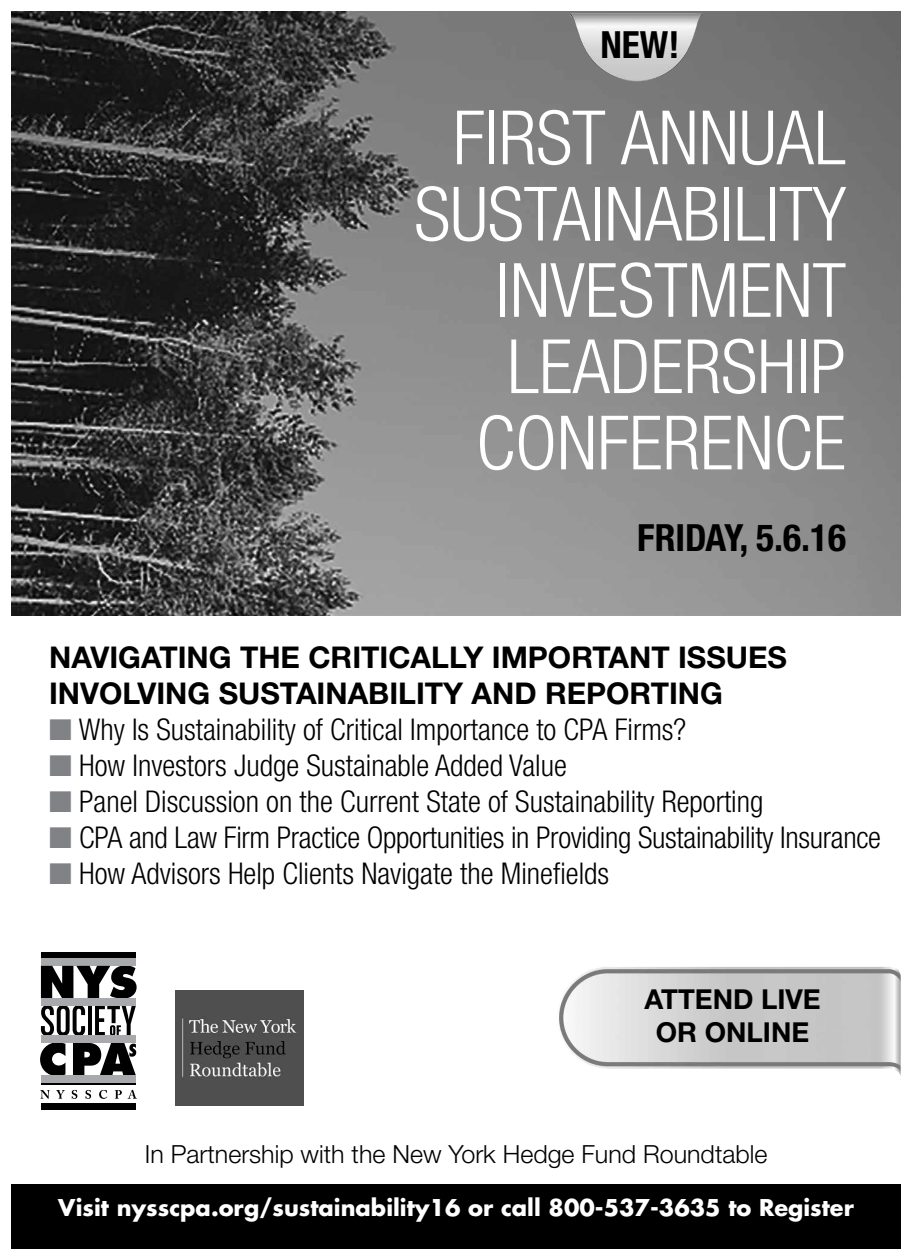
<style>
.page{position:relative;width:912px;height:1260px;background:#fff}
.page>*{position:absolute;margin:0;border:0;box-sizing:border-box;transform-origin:0 0}
.t1{font:300 condensed 75px/76.2px "Helvetica Neue LT Std";color:#fff;text-align:right}
.t2{font:700 condensed 37.5px "Helvetica Neue LT Std";color:#000}
.t3{font:300 condensed 30px "Helvetica Neue LT Std";color:#000}
.t4{font:700 30px/36px "Helvetica Neue LT Std";color:#000}
.t5{font:700 27.5px/33px "Helvetica Neue LT Std";color:#000;text-align:center}
.t6{font:300 25px "Helvetica Neue LT Std";color:#000}
.t7{font:700 22.5px "Futura Std";color:#fff}
.s1{color:#808285}
</style>
<div class="page">
<img style="left:559px;top:967px;width:341px;height:107px">
<div style="left:11px;top:1184px;width:889px;height:65px;background:#000"></div>
<img style="left:11px;top:11px;width:889px;height:605px">
<img style="left:568px;top:13px;width:135px;height:76px">
<img style="left:175px;top:990px;width:129px;height:116px">
<svg style="left:40px;top:1043px;width:25px;height:32px"></svg>
<svg style="left:73px;top:1043px;width:63px;height:32px"></svg>
<div style="left:41px;top:1103px;width:95px;height:7px;background:#000"></div>
<div style="left:41px;top:952px;width:95px;height:7px;background:#000"></div>
<hr style="left:41px;top:1083px;width:95px;height:2px;background:#000">
<div style="left:41px;top:1075px;width:95px;height:8px;background:#a7a9ac"></div>
<div style="left:41px;top:959px;width:95px;height:7px;background:#a7a9ac"></div>
<svg style="left:41px;top:965px;width:95px;height:33px"></svg>
<svg style="left:41px;top:1006px;width:44px;height:30px"></svg>
<hr style="left:88px;top:1006px;width:4px;height:30px;background:#000">
<svg style="left:95px;top:1006px;width:41px;height:30px"></svg>
<div style="left:41px;top:998px;width:95px;height:8px;background:#a7a9ac"></div>
<div style="left:41px;top:1036px;width:95px;height:7px;background:#a7a9ac"></div>
<svg style="left:40px;top:1090px;width:10px;height:9px"></svg>
<svg style="left:56px;top:1090px;width:9px;height:9px"></svg>
<svg style="left:72px;top:1090px;width:5px;height:9px"></svg>
<svg style="left:85px;top:1090px;width:6px;height:9px"></svg>
<svg style="left:99px;top:1090px;width:8px;height:9px"></svg>
<svg style="left:115px;top:1090px;width:22px;height:9px"></svg>
<p class="t2" style="left:600px;top:22px;width:81px">NEW!</p>
<h1 class="t1" style="left:414px;top:99px;width:433px">FIRST ANNUAL<br>SUSTAINABILITY<br>INVESTMENT<br>LEADERSHIP<br>CONFERENCE</h1>
<p class="t2" style="left:637px;top:515px;width:210px">FRIDAY, 5.6.16</p>
<p class="t4" style="left:49px;top:638px;width:739px">NAVIGATING THE CRITICALLY IMPORTANT ISSUES<br>INVOLVING SUSTAINABILITY AND REPORTING</p>
<p class="t3" style="left:49px;top:712px;width:638px"><span class="s1">■</span> Why Is Sustainability of Critical Importance to CPA Firms?</p>
<p class="t3" style="left:49px;top:748px;width:519px"><span class="s1">■</span> How Investors Judge Sustainable Added Value</p>
<p class="t3" style="left:49px;top:784px;width:715px"><span class="s1">■</span> Panel Discussion on the Current State of Sustainability Reporting</p>
<p class="t3" style="left:49px;top:820px;width:833px"><span class="s1">■</span> CPA and Law Firm Practice Opportunities in Providing Sustainability Insurance</p>
<p class="t3" style="left:49px;top:856px;width:561px"><span class="s1">■</span> How Advisors Help Clients Navigate the Minefields</p>
<p class="t5" style="left:644px;top:982px;width:178px">ATTEND LIVE<br>OR ONLINE</p>
<p class="t6" style="left:145px;top:1139px;width:623px">In Partnership with the New York Hedge Fund Roundtable</p>
<p class="t7" style="left:58px;top:1193px;width:797px">Visit nysscpa.org/sustainability16 or call 800-537-3635 to Register</p>
</div>
